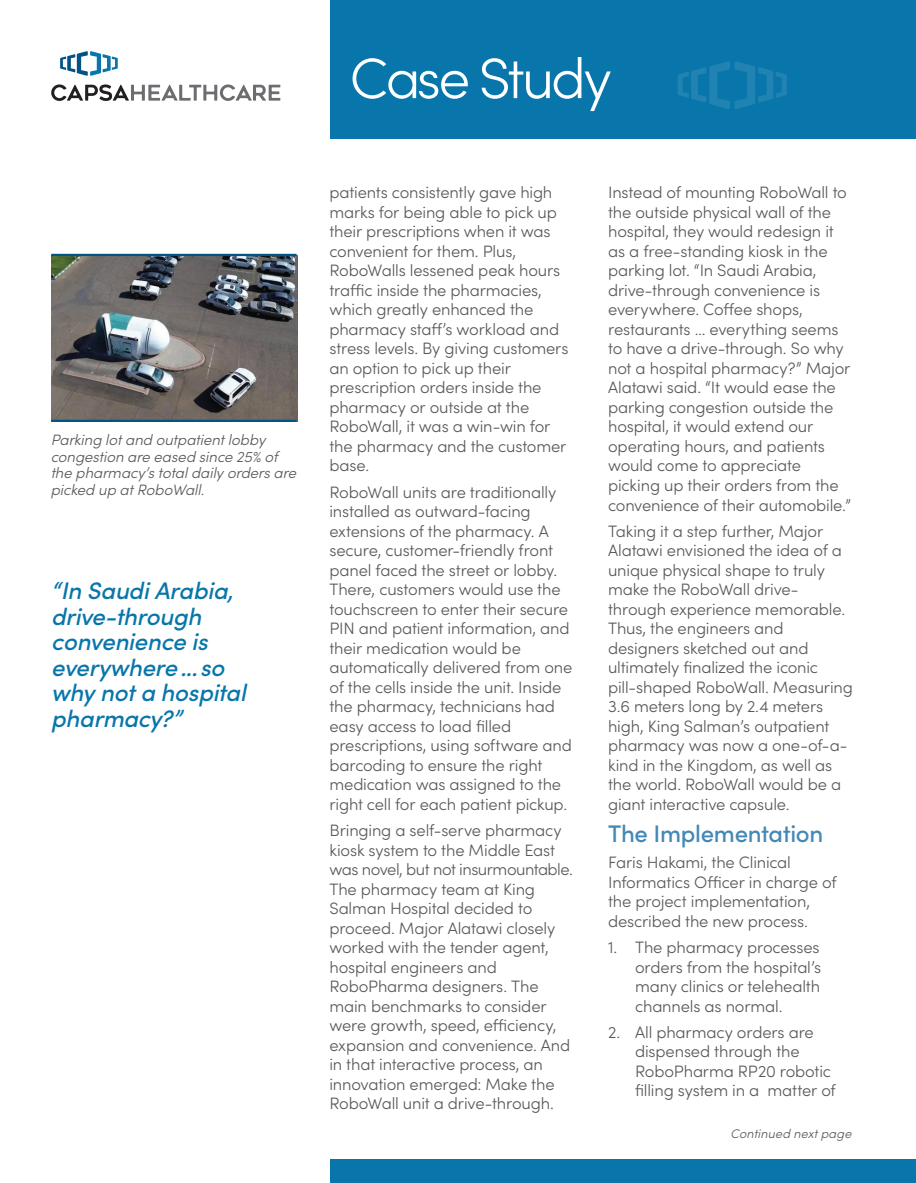
<style>
.page{position:relative;width:916px;height:1183px;background:#fff}
.page>*{position:absolute;margin:0;border:0;box-sizing:border-box;transform-origin:0 0}
.t1{font:300 57px "Sofia Pro";letter-spacing:-.045em;color:#fff}
.t2{font:italic 500 24px/25.5px "Sofia Pro";letter-spacing:-.01em;color:#0876aa}
.t3{font:500 24px "Sofia Pro";letter-spacing:-.015em;color:#4488b6}
.t4{font:300 16.5px/19.5px "Sofia Pro";letter-spacing:-.01em;color:#57585a}
.t5{font:italic 300 15px/16.5px "Sofia Pro";letter-spacing:-.005em;color:#57585a}
.t6{font:italic 300 12.6px "Sofia Pro";letter-spacing:.01em;color:#57585a}
</style>
<div class="page">
<div style="left:330px;top:0;width:585px;height:139px;background:#0876aa"></div>
<div style="left:330px;top:1158px;width:585px;height:24px;background:#0876aa"></div>
<svg style="left:51px;top:84px;width:229px;height:17px"></svg>
<svg style="left:60px;top:51px;width:58px;height:25px"></svg>
<svg style="left:678px;top:61px;width:108px;height:48px"></svg>
<img style="left:51px;top:255px;width:246px;height:167px">
<hr style="left:51px;top:254px;width:245px;height:2px;background:#015486">
<hr style="left:51px;top:419px;width:245px;height:3px;background:#015486">
<p class="t5" style="left:51px;top:431px;width:247px">Parking lot and outpatient lobby congestion are eased since 25% of the pharmacy’s total daily orders are picked up at RoboWall.</p>
<h2 class="t2" style="left:51px;top:576px;width:196px">“In Saudi Arabia, drive-through convenience is everywhere ... so why not a hospital pharmacy?”</h2>
<h1 class="t1" style="left:349px;top:37px;width:264px">Case Study</h1>
<p class="t4" style="left:329px;top:182px;width:240px">patients consistently gave high marks for being able to pick up their prescriptions when it was convenient for them. Plus,<br>RoboWalls lessened peak hours traffic inside the pharmacies, which greatly enhanced the pharmacy staff’s workload and stress levels. By giving customers an option to pick up their prescription orders inside the pharmacy or outside at the<br>RoboWall, it was a win-win for the pharmacy and the customer base.</p>
<p class="t4" style="left:329px;top:481px;width:244px">RoboWall units are traditionally installed as outward-facing extensions of the pharmacy. A secure, customer-friendly front panel faced the street or lobby.<br>There, customers would use the touchscreen to enter their secure<br>PIN and patient information, and their medication would be automatically delivered from one of the cells inside the unit. Inside the pharmacy, technicians had easy access to load filled prescriptions, using software and barcoding to ensure the right medication was assigned to the right cell for each patient pickup.</p>
<p class="t4" style="left:329px;top:819px;width:245px">Bringing a self-serve pharmacy kiosk system to the Middle East was novel, but not insurmountable.<br>The pharmacy team at King<br>Salman Hospital decided to proceed. Major Alatawi closely worked with the tender agent, hospital engineers and<br>RoboPharma designers. The main benchmarks to consider were growth, speed, efficiency, expansion and convenience. And in that interactive process, an innovation emerged: Make the<br>RoboWall unit a drive-through.</p>
<p class="t4" style="left:608px;top:182px;width:244px">Instead of mounting RoboWall to the outside physical wall of the hospital, they would redesign it as a free-standing kiosk in the parking lot. “In Saudi Arabia, drive-through convenience is everywhere. Coffee shops, restaurants … everything seems to have a drive-through. So why not a hospital pharmacy?” Major<br>Alatawi said. “It would ease the parking congestion outside the hospital, it would extend our operating hours, and patients would come to appreciate picking up their orders from the convenience of their automobile.”</p>
<p class="t4" style="left:608px;top:520px;width:246px">Taking it a step further, Major<br>Alatawi envisioned the idea of a unique physical shape to truly make the RoboWall drive&shy;through experience memorable.<br>Thus, the engineers and designers sketched out and ultimately finalized the iconic pill-shaped RoboWall. Measuring<br>3.6 meters long by 2.4 meters high, King Salman’s outpatient pharmacy was now a one-of-a&shy;kind in the Kingdom, as well as the world. RoboWall would be a giant interactive capsule.</p>
<h2 class="t3" style="left:608px;top:815px;width:216px">The Implementation</h2>
<p class="t4" style="left:608px;top:851px;width:230px">Faris Hakami, the Clinical<br>Informatics Officer in charge of the project implementation, described the new process.</p>
<p class="t4" style="left:635px;top:936px;width:187px;text-align:justify;text-indent:-27px">1. The pharmacy processes orders from the hospital’s many clinics or telehealth channels as normal.</p>
<p class="t4" style="left:635px;top:1021px;width:202px;text-indent:-27px">2. All pharmacy orders are dispensed through the<br>RoboPharma RP20 robotic filling system in a matter of</p>
<p class="t6" style="left:730px;top:1124px;width:122px">Continued next page</p>
</div>
